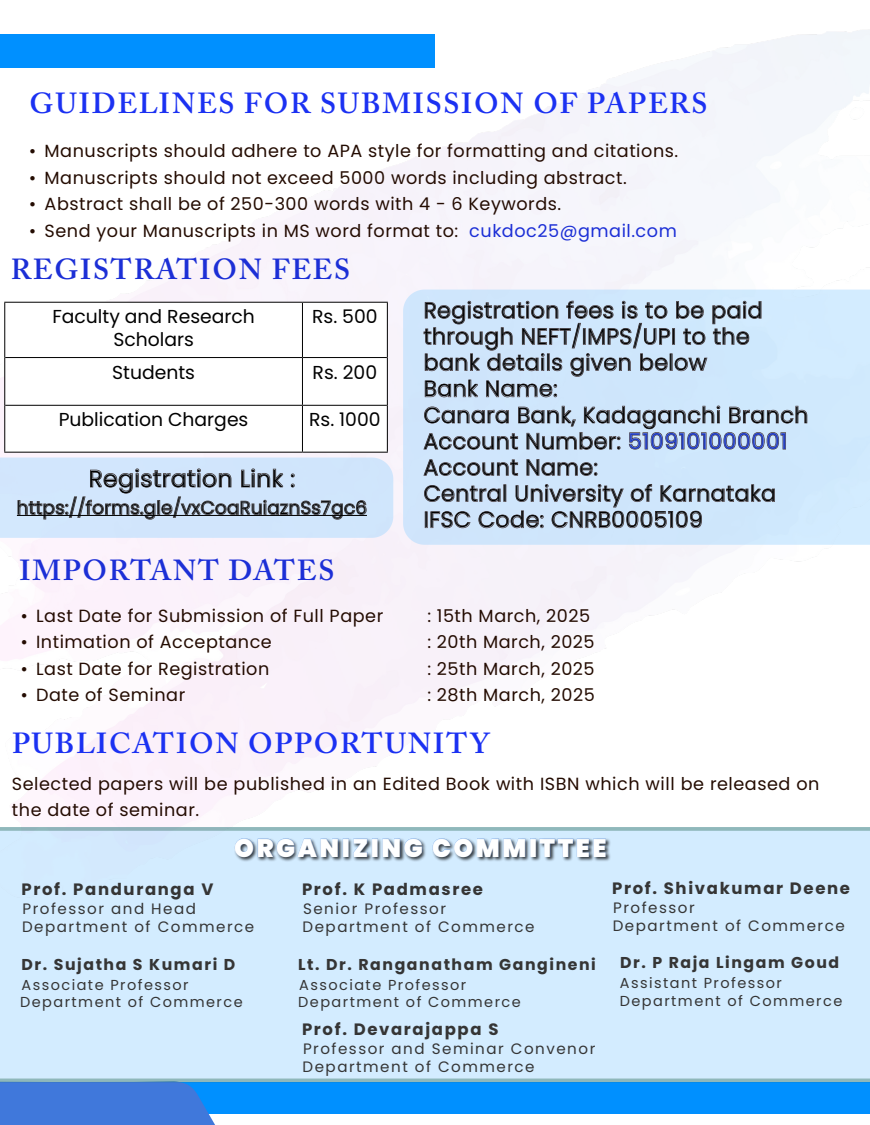
<style>
.page{position:relative;width:870px;height:1125px;background:#fff}
.page>*{position:absolute;margin:0;border:0;box-sizing:border-box;transform-origin:0 0}
.t1{font:600 28.88px "Adobe Caslon Pro";letter-spacing:.06em;color:#1b31f2}
.t2{font:600 28.88px "Adobe Caslon Pro";letter-spacing:.06em;color:#1c2fd6}
.t3{font:900 25.25px "Poppins";letter-spacing:.1em;color:#fff}
.t4{font:300 23.12px "Poppins";letter-spacing:.03em;color:#000}
.t5{font:300 21.88px/26.1px "Poppins";letter-spacing:.03em;color:#000}
.t6{font:18.75px/22.2px "Poppins";color:#000;text-align:center}
.t7{font:300 18px "Poppins";letter-spacing:.03em;color:#000}
.t8{font:17.62px/26.4px "Poppins";letter-spacing:.03em;color:#240c02}
.t9{font:700 16.5px "Poppins";letter-spacing:.1em;color:#353535}
.t10{font:700 15.75px "Poppins";letter-spacing:.1em;color:#353535}
.t11{font:15.12px/18px "Poppins";letter-spacing:.1em;color:#353535}
.t12{font:14.5px/17.4px "Poppins";letter-spacing:.1em;color:#353535}
.s1{font-family:"Times New Roman"}
.s2{color:#1c2fd6}
.s3{font-weight:400;color:#213bbf}
</style>
<div class="page">
<div style="left:0;top:1082px;width:869px;height:32px;background:#0090ff"></div>
<img style="left:0;top:30px;width:869px;height:795px">
<div style="left:0;top:1084px;width:215px;height:41px;background:#4078db"></div>
<div style="left:302px;top:405px;width:85px;height:47px;background:#fff"></div>
<div style="left:5px;top:405px;width:297px;height:47px;background:#fff"></div>
<div style="left:302px;top:358px;width:85px;height:47px;background:#fff"></div>
<div style="left:5px;top:358px;width:297px;height:47px;background:#fff"></div>
<div style="left:302px;top:302px;width:85px;height:56px;background:#fff"></div>
<div style="left:5px;top:302px;width:297px;height:56px;background:#fff"></div>
<hr style="left:4px;top:302px;width:298px;height:1px;background:#000">
<hr style="left:5px;top:357px;width:297px;height:1px;background:#000">
<hr style="left:4px;top:303px;width:1px;height:55px;background:#000">
<hr style="left:302px;top:303px;width:1px;height:54px;background:#000">
<hr style="left:302px;top:302px;width:85px;height:1px;background:#000">
<hr style="left:302px;top:357px;width:84px;height:1px;background:#000">
<hr style="left:386px;top:303px;width:1px;height:55px;background:#000">
<hr style="left:5px;top:405px;width:297px;height:1px;background:#000">
<hr style="left:4px;top:358px;width:1px;height:47px;background:#000">
<hr style="left:302px;top:358px;width:1px;height:47px;background:#000">
<hr style="left:302px;top:405px;width:84px;height:1px;background:#000">
<hr style="left:386px;top:358px;width:1px;height:47px;background:#000">
<hr style="left:4px;top:452px;width:298px;height:1px;background:#000">
<hr style="left:4px;top:405px;width:1px;height:47px;background:#000">
<hr style="left:302px;top:406px;width:1px;height:46px;background:#000">
<hr style="left:302px;top:452px;width:85px;height:1px;background:#000">
<hr style="left:386px;top:405px;width:1px;height:47px;background:#000">
<div style="left:403px;top:290px;width:466px;height:255px;background:#d0e9fd"></div>
<svg style="left:423px;top:301px;width:383px;height:227px;background:#bfd2e5"></svg>
<svg style="left:0;top:458px;width:393px;height:80px;background:#c6d8ed"></svg>
<hr style="left:17px;top:515px;width:350px;height:1px;background:#000">
<div style="left:0;top:825px;width:869px;height:259px;background:#d3ecff"></div>
<img style="left:205px;top:820px;width:482px;height:66px">
<svg style="left:235px;top:838px;width:370px;height:19px;background:#7e8fa0"></svg>
<h1 class="t1" style="left:30px;top:87px;width:679px">GUIDELINES FOR SUBMISSION OF PAPERS</h1>
<p class="t8" style="left:30px;top:138px;width:649px"><span class="s1">•</span> Manuscripts should adhere to APA style for formatting and citations.</p>
<p class="t8" style="left:30px;top:165px;width:598px"><span class="s1">•</span> Manuscripts should not exceed 5000 words including abstract.</p>
<p class="t8" style="left:30px;top:191px;width:533px"><span class="s1">•</span> Abstract shall be of 250-300 words with 4 - 6 Keywords.</p>
<p class="t8" style="left:30px;top:217px;width:648px"><span class="s1">•</span> Send your Manuscripts in MS word format to: <span class="s2">cukdoc25@gmail.com</span></p>
<h1 class="t2" style="left:11px;top:252px;width:340px">REGISTRATION FEES</h1>
<p class="t6" style="left:52px;top:306px;width:204px">Faculty and Research<br>Scholars</p>
<p class="t6" style="left:312px;top:306px;width:67px">Rs. 500</p>
<p class="t6" style="left:112px;top:361px;width:84px">Students</p>
<p class="t6" style="left:312px;top:361px;width:66px">Rs. 200</p>
<p class="t6" style="left:59px;top:409px;width:191px">Publication Charges</p>
<p class="t6" style="left:309px;top:409px;width:73px">Rs. 1000</p>
<h3 class="t4" style="left:89px;top:465px;width:207px">Registration Link :</h3>
<p class="t7" style="left:17px;top:497px;width:351px">https://forms.gle/vxCoaRuiaznSs7gc6</p>
<h1 class="t2" style="left:20px;top:553px;width:316px">IMPORTANT DATES</h1>
<p class="t8" style="left:21px;top:603px;width:363px"><span class="s1">•</span> Last Date for Submission of Full Paper</p>
<p class="t8" style="left:21px;top:629px;width:252px"><span class="s1">•</span> Intimation of Acceptance</p>
<p class="t8" style="left:21px;top:655px;width:249px"><span class="s1">•</span> Last Date for Registration</p>
<p class="t8" style="left:21px;top:682px;width:165px"><span class="s1">•</span> Date of Seminar</p>
<p class="t5" style="left:423px;top:297px;width:386px">Registration fees is to be paid through NEFT/IMPS/UPI to the bank details given below<br>Bank Name:<br>Canara Bank, Kadaganchi Branch<br>Account Number: <span class="s3">5109101000001<br></span>Account Name:<br>Central University of Karnataka<br>IFSC Code: CNRB0005109</p>
<p class="t8" style="left:427px;top:603px;width:169px">: 15th March, 2025 : 20th March, 2025 : 25th March, 2025 : 28th March, 2025</p>
<h1 class="t1" style="left:12px;top:726px;width:479px">PUBLICATION OPPORTUNITY</h1>
<p class="t8" style="left:12px;top:771px;width:808px">Selected papers will be published in an Edited Book with ISBN which will be released on the date of seminar.</p>
<h2 class="t3" style="left:234px;top:833px;width:373px">ORGANIZING COMMITTEE</h2>
<p class="t9" style="left:22px;top:880px;width:193px">Prof. Panduranga V</p>
<p class="t11" style="left:22px;top:900px;width:233px">Professor and Head<br>Department of Commerce</p>
<p class="t10" style="left:22px;top:956px;width:215px">Dr. Sujatha S Kumari D</p>
<p class="t12" style="left:20px;top:976px;width:224px">Associate Professor<br>Department of Commerce</p>
<p class="t9" style="left:302px;top:880px;width:182px">Prof. K Padmasree</p>
<p class="t11" style="left:302px;top:900px;width:233px">Senior Professor<br>Department of Commerce</p>
<p class="t9" style="left:611px;top:879px;width:239px">Prof. Shivakumar Deene</p>
<p class="t11" style="left:612px;top:899px;width:233px">Professor<br>Department of Commerce</p>
<p class="t10" style="left:619px;top:954px;width:220px">Dr. P Raja Lingam Goud</p>
<p class="t12" style="left:619px;top:992px;width:224px">Department of Commerce</p>
<p class="t10" style="left:298px;top:955px;width:299px">Lt. Dr. Ranganatham Gangineni</p>
<p class="t12" style="left:298px;top:976px;width:224px">Associate Professor<br>Department of Commerce</p>
<p class="t12" style="left:619px;top:975px;width:163px">Assistant Professor</p>
<p class="t9" style="left:302px;top:1019px;width:198px">Prof. Devarajappa S</p>
<p class="t11" style="left:302px;top:1039px;width:294px">Professor and Seminar Convenor<br>Department of Commerce</p>
</div>
